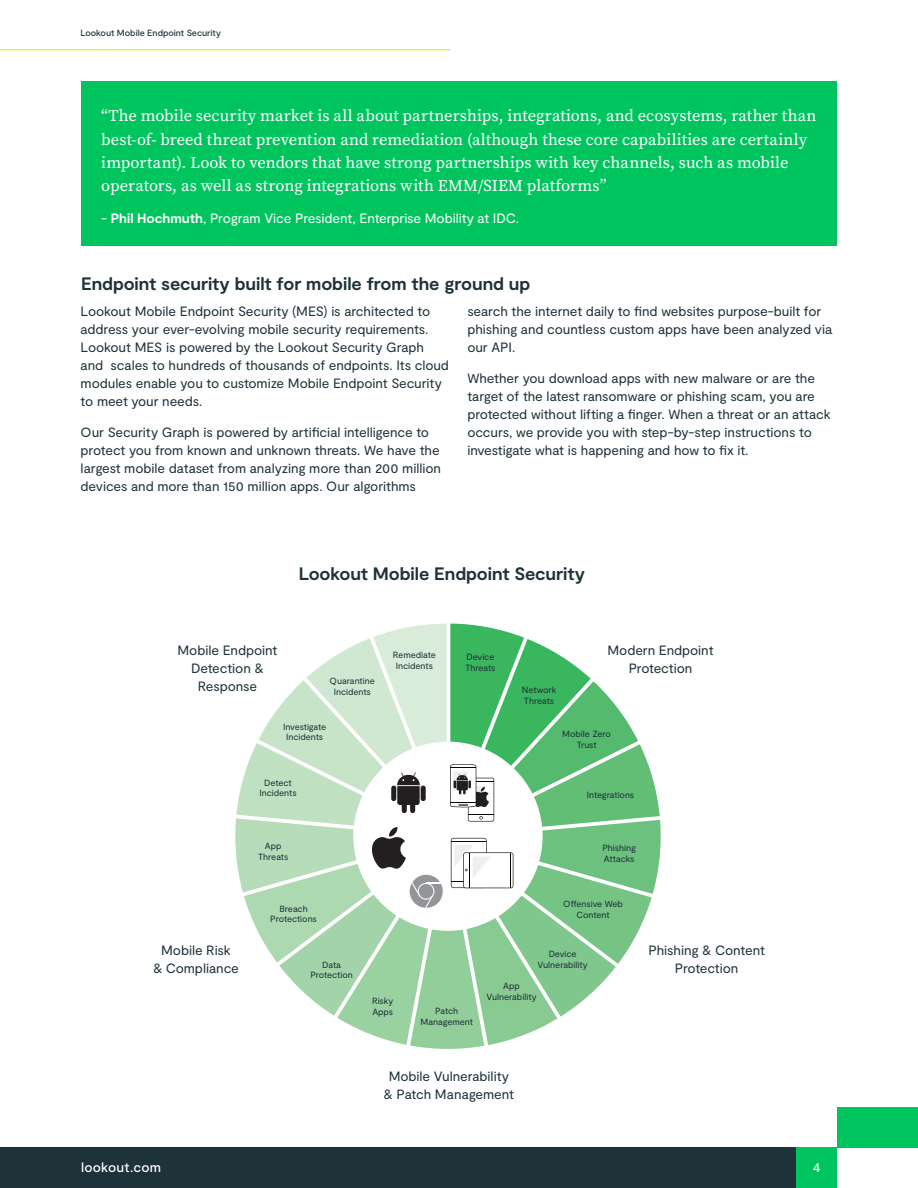
<style>
.page{position:relative;width:918px;height:1188px;background:#fff}
.page>*{position:absolute;margin:0;border:0;box-sizing:border-box;transform-origin:0 0}
.Paragraph_Headline{font:700 18px "Moderat";letter-spacing:-.005em;color:#1e3239}
.SideNote_BodyCopy_wh{font:16.5px/23.2px "Source Serif Pro";color:#fff}
.Body_Copy{font:13.5px/18px "Moderat";letter-spacing:-.005em;color:#1e3239;text-align:center}
.Body_Copy-2{font:13.5px "Moderat";letter-spacing:-.005em;color:#fff}
.t1{font:500 13.5px "Moderat";letter-spacing:.015em;color:#fff}
.Body_Copy-3{font:9px/10.8px "Moderat";letter-spacing:-.005em;color:#1e3239;text-align:center}
.Resource_Title_-_Loo{font:500 9px "Moderat";letter-spacing:-.005em;color:#1e3239}
.s1{font-weight:700}
</style>
<div class="page">
<div style="left:81px;top:81px;width:756px;height:165px;background:#00c55f"></div>
<svg style="left:235px;top:624px;width:426px;height:425px"></svg>
<hr style="left:0;top:49px;width:450px;height:1px;background:#c8ff00">
<div style="left:0;top:1148px;width:796px;height:40px;background:#1e3239"></div>
<div style="left:796px;top:1148px;width:41px;height:40px;background:#00c55f"></div>
<div style="left:837px;top:1107px;width:81px;height:41px;background:#00c55f"></div>
<p class="Resource_Title_-_Loo" style="left:80px;top:27px;width:142px">Lookout Mobile Endpoint Security</p>
<p class="SideNote_BodyCopy_wh" style="left:101px;top:104px;width:717px">“The mobile security market is all about partnerships, integrations, and ecosystems, rather than best-of- breed threat prevention and remediation (although these core capabilities are certainly important). Look to vendors that have strong partnerships with key channels, such as mobile operators, as well as strong integrations with EMM/SIEM platforms”</p>
<p class="Body_Copy-2" style="left:101px;top:210px;width:419px">- <span class="s1">Phil Hochmuth</span>, Program Vice President, Enterprise Mobility at IDC.</p>
<p class="Paragraph_Headline" style="left:81px;top:273px;width:451px">Endpoint security built for mobile from the ground up</p>
<p class="Body_Copy" style="left:81px;top:303px;width:370px;text-align:left">Lookout Mobile Endpoint Security (MES) is architected to address your ever-evolving mobile security requirements.<br>Lookout MES is powered by the Lookout Security Graph and scales to hundreds of thousands of endpoints. Its cloud modules enable you to customize Mobile Endpoint Security to meet your needs.</p>
<p class="Body_Copy" style="left:81px;top:424px;width:362px;text-align:left">Our Security Graph is powered by artificial intelligence to protect you from known and unknown threats. We have the largest mobile dataset from analyzing more than 200 million devices and more than 150 million apps. Our algorithms</p>
<p class="Body_Copy" style="left:467px;top:303px;width:366px;text-align:left">search the internet daily to find websites purpose-built for phishing and countless custom apps have been analyzed via our API.</p>
<p class="Body_Copy" style="left:467px;top:370px;width:365px;text-align:left">Whether you download apps with new malware or are the target of the latest ransomware or phishing scam, you are protected without lifting a finger. When a threat or an attack occurs, we provide you with step-by-step instructions to investigate what is happening and how to fix it.</p>
<p class="Paragraph_Headline" style="left:299px;top:564px;width:288px">Lookout Mobile Endpoint Security</p>
<p class="Body_Copy" style="left:178px;top:642px;width:101px">Mobile Endpoint<br>Detection &amp;<br>Response</p>
<p class="Body_Copy" style="left:608px;top:642px;width:107px">Modern Endpoint<br>Protection</p>
<p class="Body_Copy-3" style="left:393px;top:650px;width:44px">Remediate<br>Incidents</p>
<p class="Body_Copy-3" style="left:465px;top:652px;width:32px;text-align:left">Device<br>Threats</p>
<p class="Body_Copy-3" style="left:330px;top:676px;width:47px">Quarantine<br>Incidents</p>
<p class="Body_Copy-3" style="left:522px;top:685px;width:36px;text-align:left">Network<br>Threats</p>
<p class="Body_Copy" style="left:153px;top:942px;width:87px">Mobile Risk<br>&amp; Compliance</p>
<p class="Body_Copy-3" style="left:283px;top:721px;width:45px">Investigate<br>Incidents</p>
<p class="Body_Copy-3" style="left:259px;top:777px;width:39px">Detect<br>Incidents</p>
<p class="Body_Copy-3" style="left:258px;top:841px;width:32px">App<br>Threats</p>
<p class="Body_Copy-3" style="left:270px;top:903px;width:48px">Breach<br>Protections</p>
<p class="Body_Copy-3" style="left:310px;top:959px;width:44px">Data<br>Protection</p>
<p class="Body_Copy-3" style="left:562px;top:729px;width:50px">Mobile Zero<br>Trust</p>
<p class="Body_Copy-3" style="left:587px;top:790px;width:49px">Integrations</p>
<p class="Body_Copy-3" style="left:372px;top:996px;width:23px;text-align:left">Risky<br>Apps</p>
<p class="Body_Copy-3" style="left:602px;top:843px;width:35px;text-align:left">Phishing<br>Attacks</p>
<p class="Body_Copy-3" style="left:420px;top:1006px;width:54px">Patch<br>Management</p>
<p class="Body_Copy-3" style="left:563px;top:899px;width:61px">Offensive Web<br>Content</p>
<p class="Body_Copy-3" style="left:538px;top:949px;width:52px">Device<br>Vulnerability</p>
<p class="Body_Copy-3" style="left:486px;top:981px;width:52px">App<br>Vulnerability</p>
<p class="Body_Copy" style="left:648px;top:942px;width:118px">Phishing &amp; Content<br>Protection</p>
<p class="Body_Copy" style="left:384px;top:1068px;width:132px">Mobile Vulnerability &amp; Patch Management</p>
<p class="t1" style="left:81px;top:1159px;width:82px">lookout.com</p>
<p class="t1" style="left:813px;top:1159px;width:9px">4</p>
</div>
